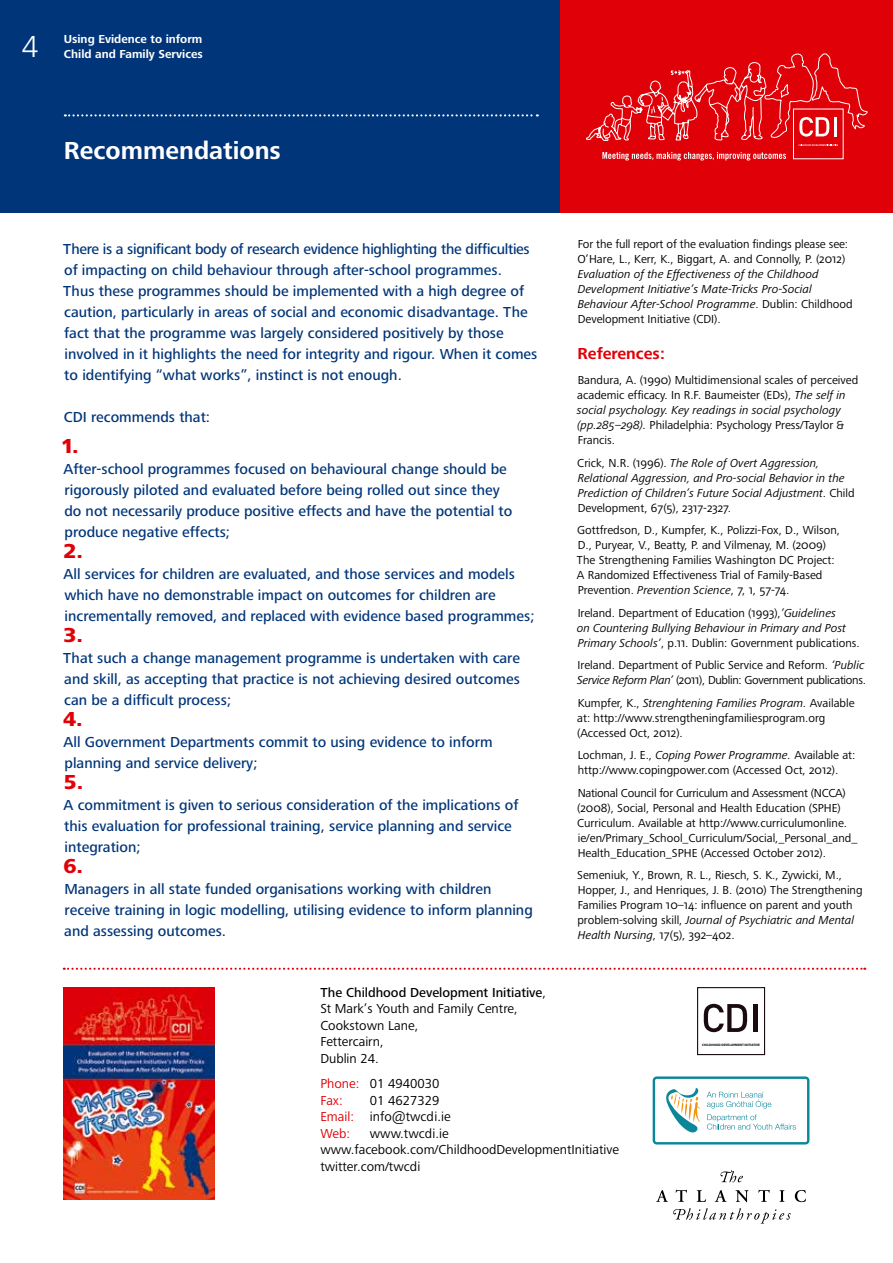
<style>
.page{position:relative;width:893px;height:1263px;background:#fff}
.page>*{position:absolute;margin:0;border:0;box-sizing:border-box;transform-origin:0 0}
.t1{font:300 31.5px "Frutiger Next Pro";color:#fff}
.t2{font:700 25.5px "Frutiger Next Pro";color:#fff}
.t3{font:800 21px "Frutiger Next Pro";color:#e00008}
.t4{font:700 16.5px "Frutiger Next Pro";color:#e00008}
.t5{font:500 15px/21px "Frutiger Next Pro";color:#003579}
.t6{font:13.5px/16.5px "Frutiger Next Pro";color:#000}
.t7{font:13.5px/16.5px "Frutiger Next Pro";color:#e00008}
.t8{font:12px/15px "Frutiger Next Pro";color:#000}
.t9{font:italic 12px/15px "Frutiger Next Pro";color:#000}
.t10{font:700 12px/15px "Frutiger Next Pro";color:#fff}
.t11{font:700 3.3px "Myriad Pro";color:#000}
.s1{font-style:normal}
.s2{font-style:italic}
.s3{font-weight:500}
.s4{color:#000}
.s5{color:#e00008}
</style>
<div class="page">
<div style="left:0;top:0;width:893px;height:213px;background:#003579"></div>
<div style="left:560px;top:0;width:333px;height:213px;background:#e00008"></div>
<svg style="left:65px;top:114px;width:473px;height:2px"></svg>
<svg style="left:64px;top:968px;width:801px;height:2px"></svg>
<img style="left:64px;top:987px;width:151px;height:212px">
<div style="left:697px;top:987px;width:68px;height:68px;border:1px solid #1a0a11"></div>
<svg style="left:704px;top:1004px;width:43px;height:28px"></svg>
<div style="left:753px;top:1004px;width:5px;height:28px;background:#1a0a11"></div>
<svg style="left:653px;top:1076px;width:156px;height:68px"></svg>
<svg style="left:721px;top:1170px;width:22px;height:12px"></svg>
<svg style="left:656px;top:1190px;width:12px;height:12px"></svg>
<svg style="left:675px;top:1190px;width:12px;height:12px"></svg>
<svg style="left:697px;top:1190px;width:9px;height:12px"></svg>
<svg style="left:715px;top:1190px;width:12px;height:12px"></svg>
<svg style="left:735px;top:1190px;width:14px;height:12px"></svg>
<svg style="left:758px;top:1190px;width:12px;height:12px"></svg>
<svg style="left:779px;top:1190px;width:5px;height:12px"></svg>
<svg style="left:795px;top:1190px;width:11px;height:12px"></svg>
<svg style="left:673px;top:1208px;width:118px;height:15px"></svg>
<svg style="left:602px;top:152px;width:184px;height:8px"></svg>
<svg style="left:586px;top:54px;width:281px;height:92px"></svg>
<h1 class="t1" style="left:22px;top:28px;width:18px">4</h1>
<p class="t10" style="left:64px;top:31px;width:141px">Using Evidence to inform<br>Child and Family Services</p>
<h2 class="t2" style="left:64px;top:136px;width:219px">Recommendations</h2>
<p class="t5" style="left:63px;top:238px;width:476px">There is a significant body of research evidence highlighting the difficulties of impacting on child behaviour through after-school programmes.<br>Thus these programmes should be implemented with a high degree of caution, particularly in areas of social and economic disadvantage. The fact that the programme was largely considered positively by those involved in it highlights the need for integrity and rigour. When it comes to identifying “what works”, instinct is not enough.</p>
<p class="t5" style="left:64px;top:406px;width:148px">CDI recommends that:</p>
<h3 class="t3" style="left:62px;top:434px;width:18px">1.</h3>
<p class="t5" style="left:64px;top:459px;width:450px">After-school programmes focused on behavioural change should be rigorously piloted and evaluated before being rolled out since they do not necessarily produce positive effects and have the potential to produce negative effects;</p>
<h3 class="t3" style="left:64px;top:539px;width:21px">2.</h3>
<p class="t5" style="left:64px;top:564px;width:472px">All services for children are evaluated, and those services and models which have no demonstrable impact on outcomes for children are incrementally removed, and replaced with evidence based programmes;</p>
<h3 class="t3" style="left:64px;top:623px;width:21px">3.</h3>
<p class="t5" style="left:63px;top:648px;width:458px;text-align:justify">That such a change management programme is undertaken with care and skill, as accepting that practice is not achieving desired outcomes can be a difficult process;</p>
<h3 class="t3" style="left:63px;top:707px;width:21px">4.</h3>
<p class="t5" style="left:64px;top:732px;width:430px">All Government Departments commit to using evidence to inform planning and service delivery;</p>
<h3 class="t3" style="left:64px;top:770px;width:21px">5.</h3>
<p class="t5" style="left:64px;top:795px;width:456px">A commitment is given to serious consideration of the implications of this evaluation for professional training, service planning and service integration;</p>
<h3 class="t3" style="left:63px;top:854px;width:21px">6.</h3>
<p class="t5" style="left:64px;top:879px;width:470px">Managers in all state funded organisations working with children receive training in logic modelling, utilising evidence to inform planning and assessing outcomes.</p>
<p class="t8" style="left:577px;top:236px;width:272px">For the full report of the evaluation findings please see:<br>O’Hare, L., Kerr, K., Biggart, A. and Connolly, P. (2012)</p>
<p class="t9" style="left:578px;top:266px;width:276px">Evaluation of the Effectiveness of the Childhood Development Initiative’s Mate-Tricks Pro-Social Behaviour After-School Programme<span class="s1">. Dublin: Childhood Development Initiative (CDI).</span></p>
<h3 class="t4" style="left:577px;top:344px;width:89px">References:</h3>
<p class="t8" style="left:577px;top:373px;width:283px">Bandura, A. (1990) Multidimensional scales of perceived academic efficacy. In R.F. Baumeister (EDs), <span class="s2">The self in social psychology. Key readings in social psychology (pp.285–298).</span> Philadelphia: Psychology Press/Taylor &amp; Francis.</p>
<p class="t9" style="left:577px;top:455px;width:279px"><span class="s1">Crick, N.R. (1996).</span> The Role of Overt Aggression, Relational Aggression, and Pro-social Behavior in the Prediction of Children’s Future Social Adjustment<span class="s1">. Child Development, 67(5), 2317-2327.</span></p>
<p class="t8" style="left:577px;top:523px;width:265px">Gottfredson, D., Kumpfer, K., Polizzi-Fox, D., Wilson, D., Puryear, V., Beatty, P. and Vilmenay, M. (2009)<br>The Strengthening Families Washington DC Project:<br>A Randomized Effectiveness Trial of Family-Based Prevention. <span class="s2">Prevention Science</span>, 7, 1, 57-74.</p>
<p class="t8" style="left:577px;top:605px;width:284px">Ireland. Department of Education (1993),<span class="s2">’Guidelines<br>on Countering Bullying Behaviour in Primary and Post<br>Primary Schools’</span>, p.11. Dublin: Government publications.</p>
<p class="t8" style="left:577px;top:658px;width:290px">Ireland. Department of Public Service and Reform. <span class="s2">‘Public<br>Service Reform Plan’</span> (2011), Dublin: Government publications.</p>
<p class="t8" style="left:577px;top:695px;width:279px">Kumpfer, K., <span class="s2">Strenghtening Families Program.</span> Available at: http://www.strengtheningfamiliesprogram.org (Accessed Oct, 2012).</p>
<p class="t8" style="left:578px;top:748px;width:279px">Lochman, J. E., <span class="s2">Coping Power Programme.</span> Available at: http://www.copingpower.com (Accessed Oct, 2012).</p>
<p class="t8" style="left:577px;top:785px;width:282px">National Council for Curriculum and Assessment (NCCA) (2008), Social, Personal and Health Education (SPHE)<br>Curriculum. Available at http://www.curriculumonline. ie/en/Primary_School_Curriculum/Social,_Personal_and_ Health_Education_SPHE (Accessed October 2012).</p>
<p class="t8" style="left:577px;top:868px;width:287px">Semeniuk, Y., Brown, R. L., Riesch, S. K., Zywicki, M., Hopper, J., and Henriques, J. B. (2010) The Strengthening Families Program 10–14: influence on parent and youth problem-solving skill, <span class="s2">Journal of Psychiatric and Mental Health Nursing</span>, 17(5), 392–402.</p>
<p class="t6" style="left:320px;top:984px;width:227px"><span class="s3">The Childhood Development Initiative</span>,<br>St Mark’s Youth and Family Centre,<br>Cookstown Lane,<br>Fettercairn,<br>Dublin 24.</p>
<p class="t7" style="left:320px;top:1075px;width:121px">Phone: <span class="s4">01 4940030<br></span>Fax:</p>
<p class="t6" style="left:320px;top:1092px;width:132px;text-indent:50px">01 4627329<br><span class="s5">Email:</span> info@twcdi.ie<br><span class="s5">Web:</span></p>
<p class="t6" style="left:320px;top:1125px;width:300px;text-indent:50px">www.twcdi.ie www.facebook.com/ChildhoodDevelopmentInitiative twitter.com/twcdi</p>
<p class="t11" style="left:702px;top:1042px;width:59px">CHILDHOOD DEVELOPMENT INITIATIVE</p>
</div>
